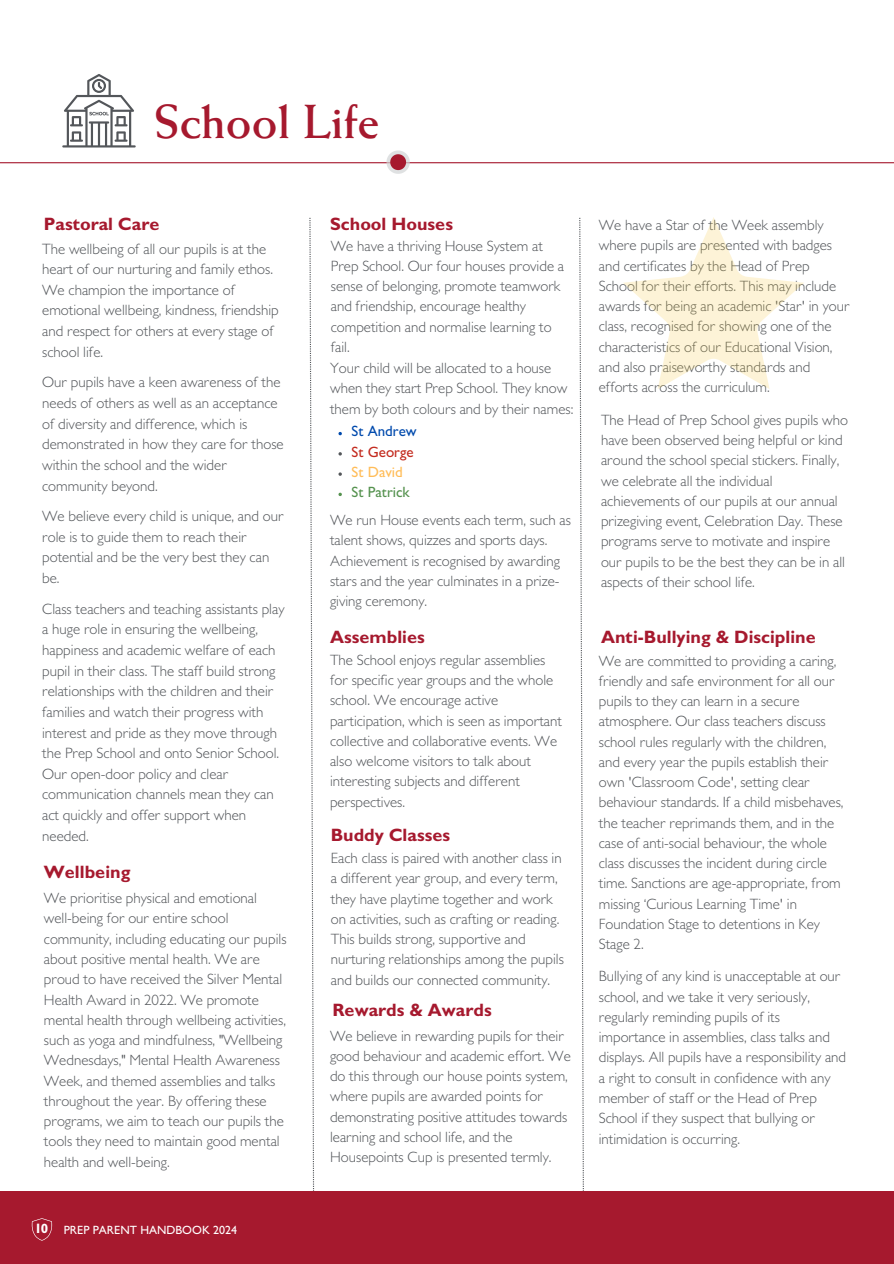
<style>
.page{position:relative;width:894px;height:1264px;background:#fff}
.page>*{position:absolute;margin:0;border:0;box-sizing:border-box;transform-origin:0 0}
.t1{font:700 48px "Weiss Std";color:#a6192e}
.t2{font:700 18px "Gill Sans";color:#a6192e}
.t3{font:300 15px/20.2px "Gill Sans";color:#53565a}
.t4{font:500 15px "Gill Sans";color:#55924f}
.t5{font:500 15px "Gill Sans";color:#004aad}
.t6{font:500 15px "Gill Sans";color:#c32b1f}
.t7{font:500 15px "Gill Sans";color:#ffbd59}
.t8{font:500 12px "Gill Sans";color:#fff}
.s1{font-weight:700;font-size:13.5px}
</style>
<div class="page">
<svg style="left:579px;top:218px;width:5px;height:973px"></svg>
<svg style="left:309px;top:218px;width:5px;height:973px"></svg>
<div style="left:0;top:1191px;width:893px;height:72px;background:#a6192e"></div>
<hr style="left:0;top:162px;width:893px;height:1px;background:#a6192e">
<svg style="left:31px;top:1218px;width:22px;height:22px"></svg>
<svg style="left:386px;top:150px;width:23px;height:24px"></svg>
<svg style="left:62px;top:74px;width:73px;height:73px"></svg>
<svg style="left:623px;top:217px;width:181px;height:172px"></svg>
<svg style="left:338px;top:432px;width:4px;height:3px"></svg>
<svg style="left:338px;top:472px;width:4px;height:4px"></svg>
<svg style="left:338px;top:492px;width:4px;height:4px"></svg>
<h1 class="t1" style="left:154px;top:103px;width:227px">School Life</h1>
<p class="t2" style="left:44px;top:217px;width:117px">Pastoral Care</p>
<p class="t3" style="left:42px;top:240px;width:238px">The wellbeing of all our pupils is at the heart of our nurturing and family ethos.<br>We champion the importance of emotional wellbeing, kindness, friendship and respect for others at every stage of school life.</p>
<p class="t3" style="left:42px;top:374px;width:243px">Our pupils have a keen awareness of the needs of others as well as an acceptance of diversity and difference, which is demonstrated in how they care for those within the school and the wider community beyond.</p>
<p class="t3" style="left:42px;top:508px;width:243px">We believe every child is unique, and our role is to guide them to reach their potential and be the very best they can be.</p>
<p class="t3" style="left:42px;top:600px;width:244px">Class teachers and teaching assistants play a huge role in ensuring the wellbeing, happiness and academic welfare of each pupil in their class. The staff build strong relationships with the children and their families and watch their progress with interest and pride as they move through the Prep School and onto Senior School.<br>Our open-door policy and clear communication channels mean they can act quickly and offer support when needed.</p>
<p class="t2" style="left:44px;top:865px;width:88px">Wellbeing</p>
<p class="t3" style="left:44px;top:890px;width:244px">We prioritise physical and emotional well-being for our entire school community, including educating our pupils about positive mental health. We are proud to have received the Silver Mental Health Award in 2022. We promote mental health through wellbeing activities, such as yoga and mindfulness, "Wellbeing Wednesdays," Mental Health Awareness Week, and themed assemblies and talks throughout the year. By offering these programs, we aim to teach our pupils the tools they need to maintain good mental health and well-being.</p>
<p class="t8" style="left:34px;top:1225px;width:204px"><span class="s1">10</span> PREP PARENT HANDBOOK 2024</p>
<p class="t2" style="left:330px;top:217px;width:124px">School Houses</p>
<p class="t3" style="left:331px;top:238px;width:235px">We have a thriving House System at<br>Prep School. Our four houses provide a sense of belonging, promote teamwork and friendship, encourage healthy competition and normalise learning to fail.</p>
<p class="t3" style="left:330px;top:360px;width:245px">Your child will be allocated to a house when they start Prep School. They know them by both colours and by their names:</p>
<p class="t5" style="left:351px;top:426px;width:66px">St Andrew</p>
<p class="t6" style="left:351px;top:446px;width:64px">St George</p>
<p class="t7" style="left:351px;top:466px;width:53px">St David</p>
<p class="t4" style="left:351px;top:487px;width:60px">St Patrick</p>
<p class="t3" style="left:330px;top:512px;width:242px">We run House events each term, such as talent shows, quizzes and sports days.<br>Achievement is recognised by awarding stars and the year culminates in a prize&shy;giving ceremony.</p>
<p class="t2" style="left:330px;top:630px;width:96px">Assemblies</p>
<p class="t3" style="left:330px;top:652px;width:233px">The School enjoys regular assemblies for specific year groups and the whole school. We encourage active participation, which is seen as important collective and collaborative events. We also welcome visitors to talk about interesting subjects and different perspectives.</p>
<p class="t2" style="left:331px;top:828px;width:121px">Buddy Classes</p>
<p class="t3" style="left:331px;top:850px;width:234px">Each class is paired with another class in a different year group, and every term, they have playtime together and work on activities, such as crafting or reading.<br>This builds strong, supportive and nurturing relationships among the pupils and builds our connected community.</p>
<p class="t2" style="left:332px;top:1004px;width:161px">Rewards &amp; Awards</p>
<p class="t3" style="left:330px;top:1027px;width:242px">We believe in rewarding pupils for their good behaviour and academic effort. We do this through our house points system, where pupils are awarded points for demonstrating positive attitudes towards learning and school life, and the Housepoints Cup is presented termly.</p>
<p class="t3" style="left:598px;top:217px;width:252px">We have a Star of the Week assembly where pupils are presented with badges and certificates by the Head of Prep School for their efforts. This may include awards for being an academic 'Star' in your class, recognised for showing one of the characteristics of our Educational Vision, and also praiseworthy standards and efforts across the curriculum.</p>
<p class="t3" style="left:601px;top:412px;width:248px">The Head of Prep School gives pupils who have been observed being helpful or kind around the school special stickers. Finally, we celebrate all the individual achievements of our pupils at our annual prizegiving event, Celebration Day. These programs serve to motivate and inspire our pupils to be the best they can be in all aspects of their school life.</p>
<p class="t2" style="left:601px;top:631px;width:216px">Anti-Bullying &amp; Discipline</p>
<p class="t3" style="left:598px;top:652px;width:246px">We are committed to providing a caring, friendly and safe environment for all our pupils to they can learn in a secure atmosphere. Our class teachers discuss school rules regularly with the children, and every year the pupils establish their own 'Classroom Code', setting clear behaviour standards. If a child misbehaves, the teacher reprimands them, and in the case of anti-social behaviour, the whole class discusses the incident during circle time. Sanctions are age-appropriate, from missing ‘Curious Learning Time' in Foundation Stage to detentions in Key Stage 2.</p>
<p class="t3" style="left:598px;top:968px;width:249px">Bullying of any kind is unacceptable at our school, and we take it very seriously, regularly reminding pupils of its importance in assemblies, class talks and displays. All pupils have a responsibility and a right to consult in confidence with any member of staff or the Head of Prep School if they suspect that bullying or intimidation is occurring.</p>
</div>
